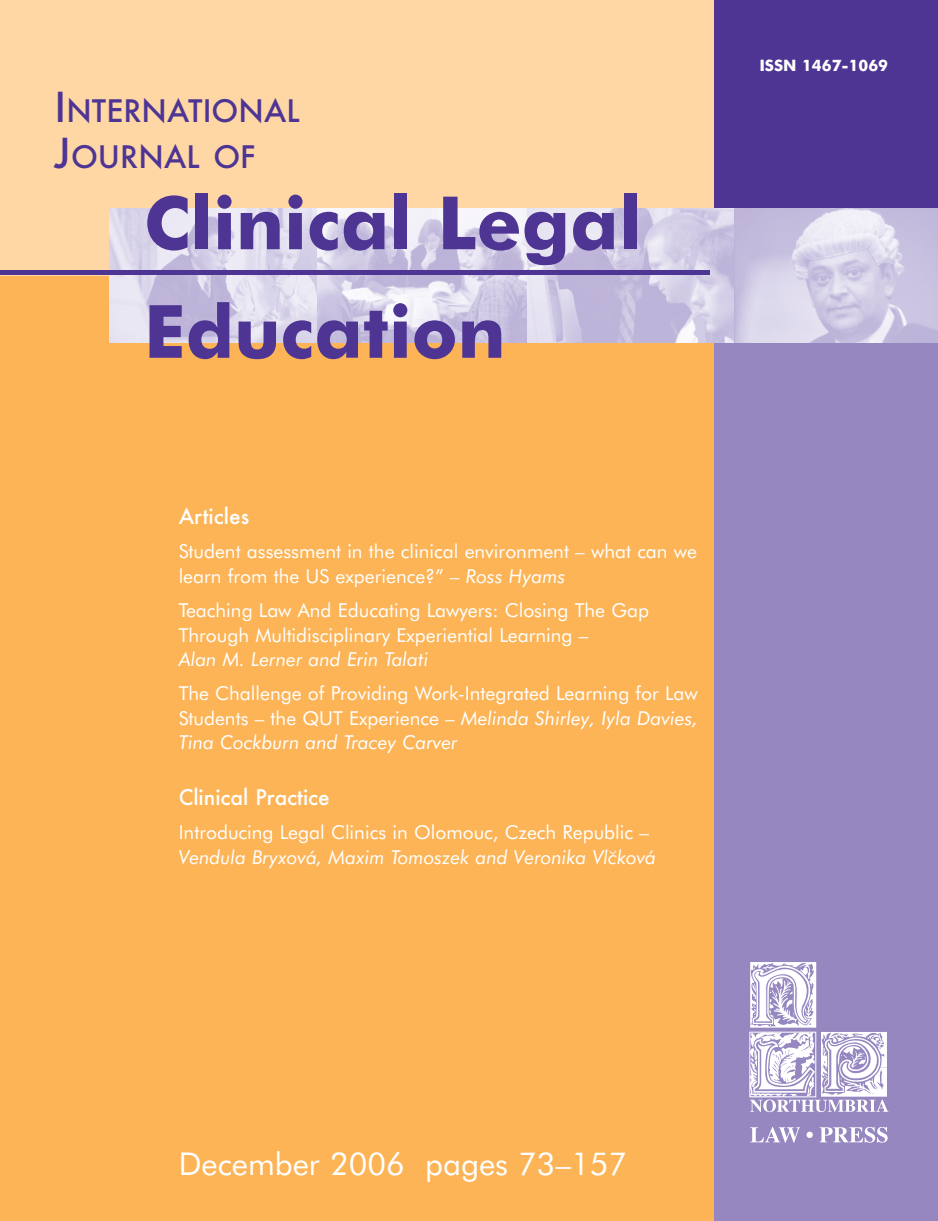
<style>
.page{position:relative;width:938px;height:1221px;background:#fff}
.page>*{position:absolute;margin:0;border:0;box-sizing:border-box;transform-origin:0 0}
.t1{font:700 73.5px/108.5px "Futura BT";color:#4e3594}
.t2{font:31.5px "Futura BT";color:#fff}
.t3{font:500 30.1px/45.5px "Futura";color:#4e3594}
.t4{font:500 21px "Futura";color:#fff}
.t5{font:19.25px/24.5px "Futura BT";color:#fff}
.t6{font:italic 19.25px "Futura BT";color:#fff}
.t7{font:700 15.75px "Futura BT";color:#fff}
.t8{font:italic 13.12px "Futura BT";color:#fff}
.s1{font-size:40.07px}
.s2{font-style:italic}
</style>
<div class="page">
<hr style="left:0;top:1220px;width:938px;height:1px;background:#000">
<div style="left:0;top:273px;width:714px;height:947px;background:#fcb457"></div>
<div style="left:0;top:0;width:714px;height:275px;background:#ffd7a5"></div>
<div style="left:714px;top:273px;width:224px;height:947px;background:#9687c0"></div>
<div style="left:714px;top:0;width:224px;height:268px;background:#4e3594"></div>
<svg style="left:750px;top:1127px;width:50px;height:15px"></svg>
<svg style="left:806px;top:1131px;width:6px;height:6px"></svg>
<svg style="left:819px;top:1127px;width:68px;height:15px"></svg>
<svg style="left:749px;top:962px;width:139px;height:150px"></svg>
<img style="left:109px;top:208px;width:829px;height:134px">
<div style="left:0;top:270px;width:709px;height:5px;background:#4e3594"></div>
<h3 class="t3" style="left:55px;top:91px;width:247px"><span class="s1">I</span>NTERNATIONAL<br><span class="s1">J</span>OURNAL OF</h3>
<h1 class="t1" style="left:144px;top:175px;width:499px">Clinical Legal<br>Education</h1>
<p class="t4" style="left:179px;top:506px;width:72px">Articles</p>
<p class="t5" style="left:179px;top:540px;width:520px">Student assessment in the clinical environment – what can we learn from the US experience?” – <span class="s2">Ross Hyams</span></p>
<p class="t5" style="left:179px;top:599px;width:472px">Teaching Law And Educating Lawyers: Closing The Gap<br>Through Multidisciplinary Experiential Learning –</p>
<p class="t6" style="left:179px;top:651px;width:251px">Alan M. Lerner and Erin Talati</p>
<p class="t5" style="left:179px;top:683px;width:521px;text-align:justify">The Challenge of Providing Work-Integrated Learning for Law Students – the QUT Experience – <span class="s2">Melinda Shirley, Iyla Davies, Tina Cockburn and Tracey Carver</span></p>
<p class="t4" style="left:179px;top:787px;width:153px">Clinical Practice</p>
<p class="t5" style="left:179px;top:821px;width:472px">Introducing Legal Clinics in Olomouc, Czech Republic –</p>
<p class="t6" style="left:179px;top:849px;width:479px">Vendula Bryxová, Maxim Tomoszek and Veronika Vlcková</p>
<p class="t8" style="left:619px;top:855px;width:15px;rotate:-180deg">^</p>
<p class="t7" style="left:759px;top:60px;width:130px">ISSN 1467-1069</p>
<h2 class="t2" style="left:179px;top:1151px;width:450px">December 2006 pages 73–157</h2>
</div>
